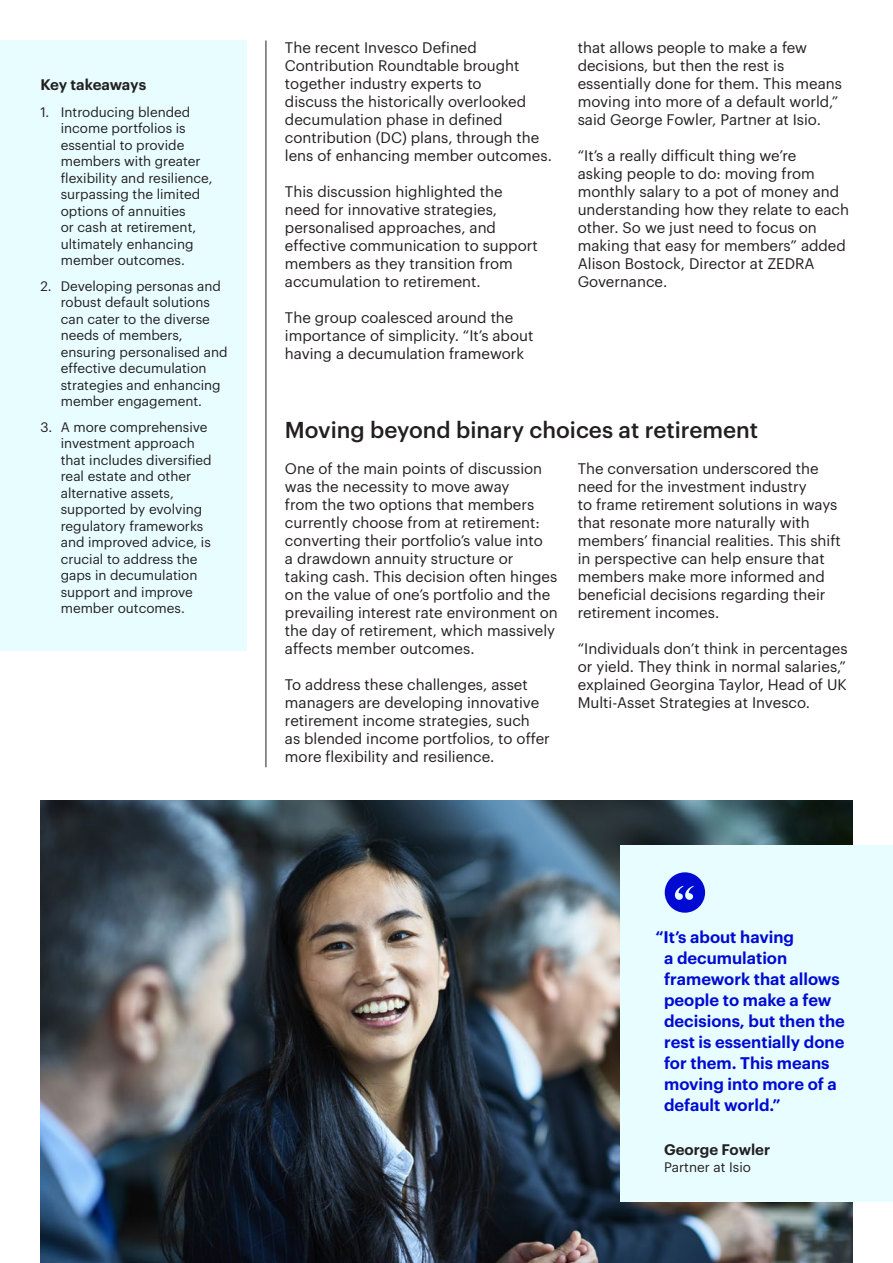
<style>
.page{position:relative;width:893px;height:1263px;background:#fff}
.page>*{position:absolute;margin:0;border:0;box-sizing:border-box;transform-origin:0 0}
.t1{font:500 22.5px "Graphik";color:#231f20}
.t2{font:600 16.5px/21px "Graphik";color:#000ad2}
.t3{font:15px/18px "Graphik";color:#231f20}
.t4{font:600 15px "Graphik";color:#231f20}
.t5{font:13.5px/16.5px "Graphik";color:#231f20}
</style>
<div class="page">
<img style="left:40px;top:801px;width:812px;height:462px">
<div style="left:621px;top:845px;width:272px;height:357px;background:#e7fdff"></div>
<svg style="left:665px;top:872px;width:40px;height:40px"></svg>
<hr style="left:266px;top:41px;width:1px;height:726px;background:#231f20">
<div style="left:0;top:40px;width:247px;height:611px;background:#e7fdff"></div>
<p class="t4" style="left:40px;top:73px;width:107px">Key takeaways</p>
<p class="t5" style="left:61px;top:103px;width:153px;text-indent:-20px">1. Introducing blended income portfolios is essential to provide members with greater flexibility and resilience, surpassing the limited options of annuities<br>or cash at retirement, ultimately enhancing member outcomes.</p>
<p class="t5" style="left:61px;top:277px;width:168px;text-indent:-20px">2. Developing personas and robust default solutions can cater to the diverse needs of members, ensuring personalised and effective decumulation strategies and enhancing member engagement.</p>
<p class="t5" style="left:61px;top:418px;width:153px;text-indent:-20px">3. A more comprehensive investment approach that includes diversified real estate and other alternative assets, supported by evolving regulatory frameworks and improved advice, is crucial to address the gaps in decumulation support and improve member outcomes.</p>
<p class="t3" style="left:285px;top:37px;width:268px">The recent Invesco Defined Contribution Roundtable brought together industry experts to<br>discuss the historically overlooked decumulation phase in defined contribution (DC) plans, through the lens of enhancing member outcomes.</p>
<p class="t3" style="left:285px;top:181px;width:254px">This discussion highlighted the need for innovative strategies, personalised approaches, and effective communication to support members as they transition from accumulation to retirement.</p>
<p class="t3" style="left:285px;top:307px;width:250px">The group coalesced around the importance of simplicity. “It’s about having a decumulation framework</p>
<p class="t3" style="left:578px;top:37px;width:266px">that allows people to make a few decisions, but then the rest is essentially done for them. This means moving into more of a default world,” said George Fowler, Partner at Isio.</p>
<p class="t3" style="left:578px;top:145px;width:273px">“It’s a really difficult thing we’re<br>asking people to do: moving from monthly salary to a pot of money and understanding how they relate to each other. So we just need to focus on making that easy for members” added<br>Alison Bostock, Director at ZEDRA<br>Governance.</p>
<h1 class="t1" style="left:285px;top:413px;width:475px">Moving beyond binary choices at retirement</h1>
<p class="t3" style="left:285px;top:459px;width:274px">One of the main points of discussion was the necessity to move away<br>from the two options that members currently choose from at retirement: converting their portfolio’s value into<br>a drawdown annuity structure or taking cash. This decision often hinges on the value of one’s portfolio and the prevailing interest rate environment on the day of retirement, which massively affects member outcomes.</p>
<p class="t3" style="left:285px;top:675px;width:266px">To address these challenges, asset managers are developing innovative retirement income strategies, such<br>as blended income portfolios, to offer more flexibility and resilience.</p>
<p class="t3" style="left:578px;top:459px;width:265px">The conversation underscored the need for the investment industry<br>to frame retirement solutions in ways that resonate more naturally with members’ financial realities. This shift in perspective can help ensure that members make more informed and beneficial decisions regarding their retirement incomes.</p>
<p class="t3" style="left:578px;top:639px;width:271px;text-align:justify">“Individuals don’t think in percentages or yield. They think in normal salaries,” explained Georgina Taylor, Head of UK Multi-Asset Strategies at Invesco.</p>
<p class="t2" style="left:664px;top:925px;width:182px;text-indent:-9px">“It’s about having<br>a decumulation framework that allows people to make a few decisions, but then the rest is essentially done for them. This means moving into more of a default world.”</p>
<p class="t4" style="left:664px;top:1138px;width:108px">George Fowler</p>
<p class="t5" style="left:664px;top:1157px;width:88px">Partner at Isio</p>
</div>
